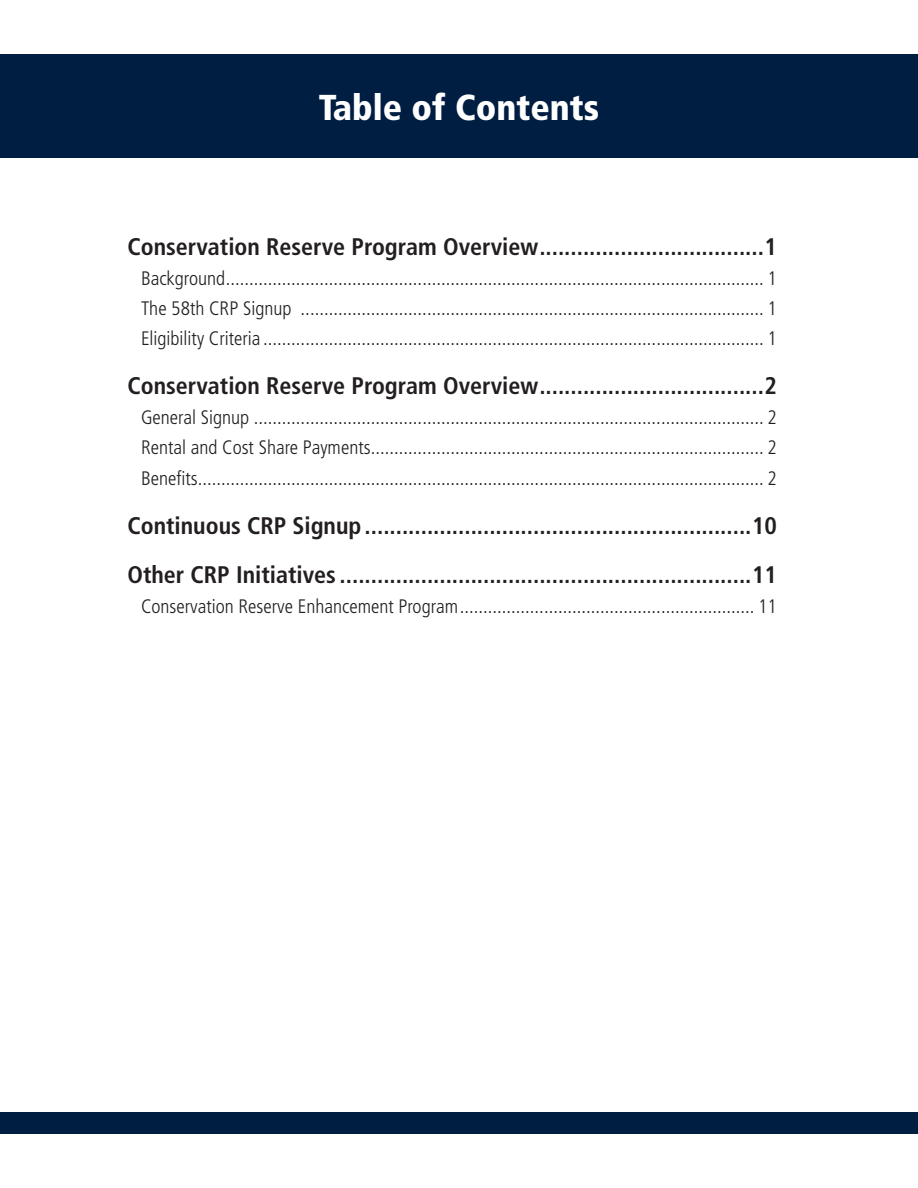
<style>
.page{position:relative;width:918px;height:1188px;background:#fff}
.page>*{position:absolute;margin:0;border:0;box-sizing:border-box;transform-origin:0 0}
.Pagehead{font:36px "Frutiger LT 77 Blk Cn";color:#fff}
.t1{font:24px "Frutiger LT 67 Bd Cn";color:#231f20}
.t2{font:19.5px "Frutiger LT 47 Lt Cn";color:#231f20}
</style>
<div class="page">
<div style="left:0;top:1112px;width:918px;height:22px;background:#001e42"></div>
<div style="left:0;top:54px;width:918px;height:104px;background:#001e42"></div>
<p class="Pagehead" style="left:319px;top:86px;width:282px">Table of Contents</p>
<p class="t1" style="left:128px;top:232px;width:651px">Conservation Reserve Program Overview....................................1</p>
<p class="t2" style="left:141px;top:267px;width:638px">Background................................................................................................................... 1</p>
<p class="t2" style="left:141px;top:297px;width:638px">The 58th CRP Signup ................................................................................................... 1</p>
<p class="t2" style="left:141px;top:327px;width:638px">Eligibility Criteria ........................................................................................................... 1</p>
<p class="t1" style="left:128px;top:372px;width:651px">Conservation Reserve Program Overview....................................2</p>
<p class="t2" style="left:141px;top:406px;width:638px">General Signup ............................................................................................................. 2</p>
<p class="t2" style="left:141px;top:437px;width:638px">Rental and Cost Share Payments.................................................................................... 2</p>
<p class="t2" style="left:141px;top:467px;width:638px">Benefits......................................................................................................................... 2</p>
<p class="t1" style="left:128px;top:511px;width:651px">Continuous CRP Signup..............................................................10</p>
<p class="t1" style="left:128px;top:560px;width:651px">Other CRP Initiatives ..................................................................11</p>
<p class="t2" style="left:141px;top:595px;width:638px">Conservation Reserve Enhancement Program............................................................... 11</p>
</div>
